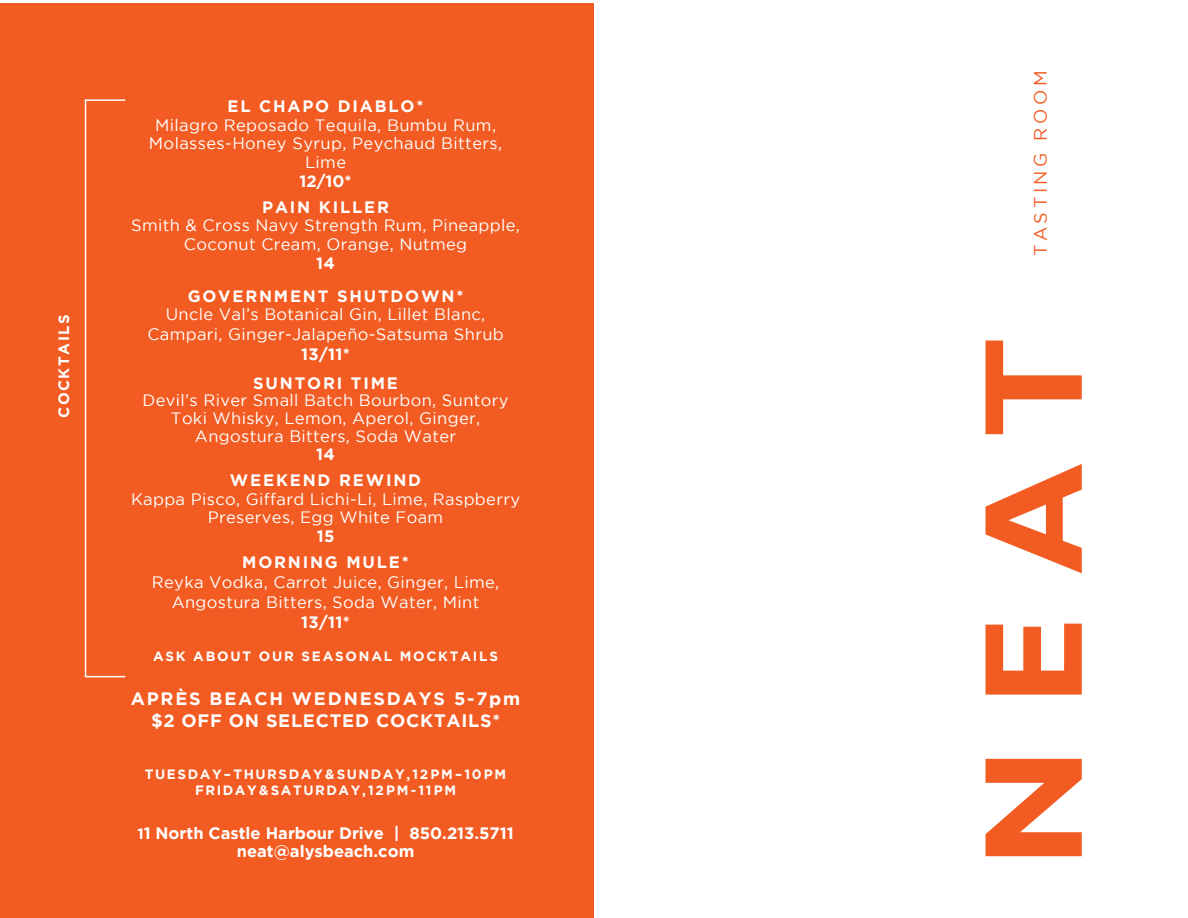
<style>
.page{position:relative;width:1188px;height:918px;background:#fff}
.page>*{position:absolute;margin:0;border:0;box-sizing:border-box;transform-origin:0 0}
.t1{font:700 18px/21.6px "Gotham";letter-spacing:.1em;color:#fff;text-align:center}
.t2{font:18px "Gotham";letter-spacing:.195em;color:#f25b21}
.t3{font:16.5px/18.8px "Gotham";letter-spacing:.02em;color:#fff;text-align:center}
.t4{font:700 16.5px/18.3px "Gotham";color:#fff;text-align:center}
.t5{font:700 15px "Gotham";letter-spacing:.1em;color:#fff}
.t6{font:700 13.5px/16.2px "Gotham";letter-spacing:.115em;color:#fff;text-align:center}
.t7{font:700 13.5px "Gotham";letter-spacing:.135em;color:#fff}
.s1{font-weight:700}
.s2{font-size:15px}
</style>
<div class="page">
<div style="left:0;top:3px;width:594px;height:915px;background:#f25b21"></div>
<div style="left:85px;top:99px;width:41px;height:578px;border:2px solid #fff"></div>
<svg style="left:986px;top:759px;width:96px;height:97px"></svg>
<svg style="left:986px;top:624px;width:96px;height:71px"></svg>
<svg style="left:986px;top:464px;width:96px;height:109px"></svg>
<svg style="left:986px;top:341px;width:96px;height:93px"></svg>
<p class="t5" style="left:55px;top:418px;width:105px;rotate:-90deg">COCKTAILS</p>
<p class="t3" style="left:149px;top:96px;width:355px"><span class="s1">EL CHAPO DIABLO*<br></span>Milagro Reposado Tequila, Bumbu Rum,<br>Molasses-Honey Syrup, Peychaud Bitters,<br>Lime<br><span class="s1">12/10*</span></p>
<p class="t3" style="left:131px;top:197px;width:390px"><span class="s1">PAIN KILLER<br></span>Smith &amp; Cross Navy Strength Rum, Pineapple,<br>Coconut Cream, Orange, Nutmeg<br><span class="s1">14</span></p>
<p class="t3" style="left:166px;top:287px;width:321px;line-height:18.3px"><span class="s1">GOVERNMENT SHUTDOWN*<br></span>Uncle Val’s Botanical Gin, Lillet Blanc,</p>
<p class="t3" style="left:147px;top:324px;width:358px;line-height:19.8px">Campari, Ginger-Jalapeño-Satsuma Shrub<br><span class="s1">13/11*</span></p>
<p class="t3" style="left:143px;top:374px;width:368px;line-height:17.9px"><span class="s1">SUNTORI TIME<br></span>Devil’s River Small Batch Bourbon, Suntory<br>Toki Whisky, Lemon, Aperol, Ginger,<br>Angostura Bitters, Soda Water<br><span class="s1">14</span></p>
<p class="t3" style="left:131px;top:471px;width:391px"><span class="s1">WEEKEND REWIND<br></span>Kappa Pisco, Giffard Lichi-Li, Lime, Raspberry<br>Preserves, Egg White Foam<br><span class="s1">15</span></p>
<p class="t3" style="left:152px;top:552px;width:349px;line-height:19.8px"><span class="s1">MORNING MULE*<br></span>Reyka Vodka, Carrot Juice, Ginger, Lime,<br>Angostura Bitters, Soda Water, Mint<br><span class="s1">13/11*</span></p>
<p class="t7" style="left:153px;top:649px;width:347px">ASK ABOUT OUR SEASONAL MOCKTAILS</p>
<p class="t1" style="left:131px;top:688px;width:391px">APRÈS BEACH WEDNESDAYS 5-7pm $2 OFF ON SELECTED COCKTAILS*</p>
<p class="t6" style="left:145px;top:765px;width:363px">TUESDAY–THURSDAY &amp; SUNDAY, 12PM – 10PM<br>FRIDAY&amp;SATURDAY, 12PM-11PM</p>
<p class="t4" style="left:137px;top:823px;width:378px"><span class="s2">1</span>1 North Castle Harbour Drive | 850.213.5711 neat@alysbeach.com</p>
<p class="t2" style="left:1030px;top:256px;width:187px;rotate:-90deg">TASTING ROOM</p>
</div>
